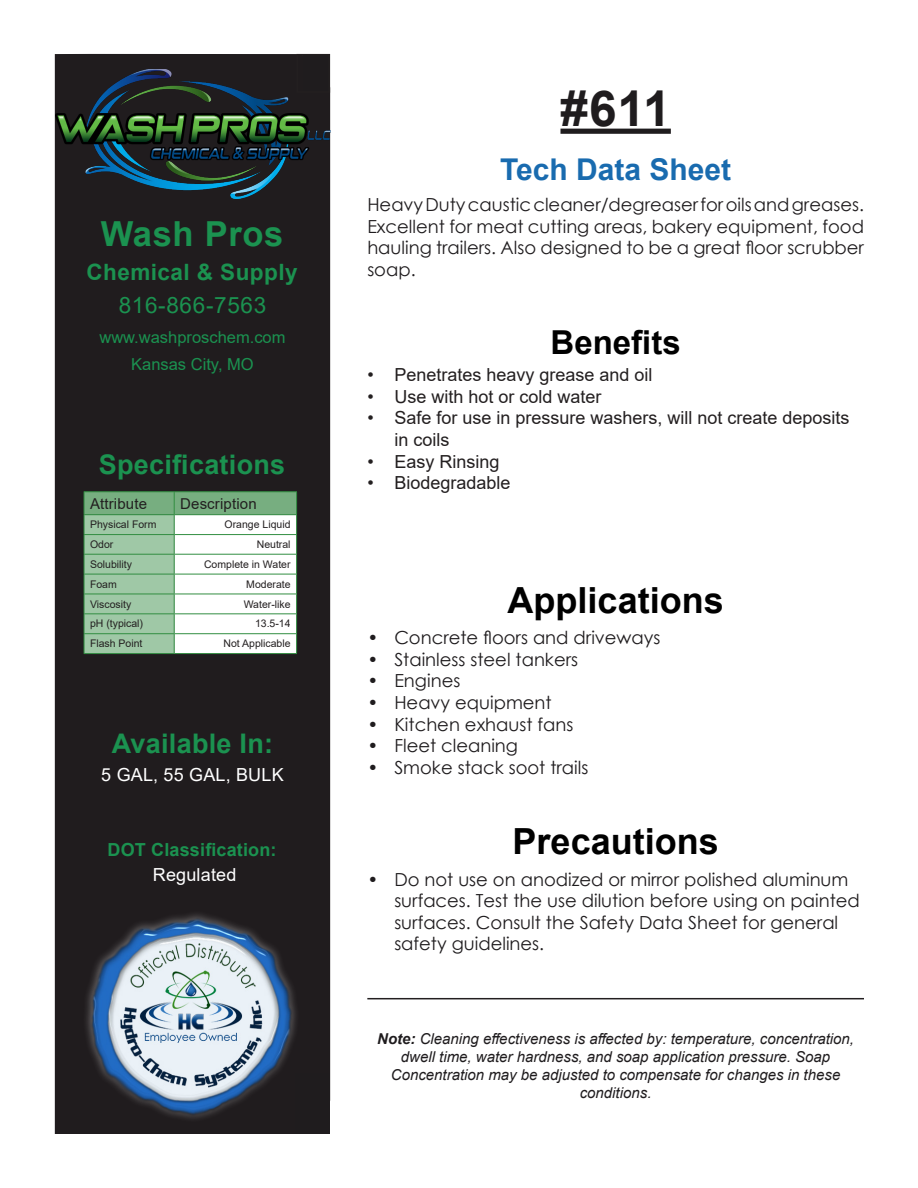
<style>
.page{position:relative;width:918px;height:1188px;background:#fff}
.page>*{position:absolute;margin:0;border:0;box-sizing:border-box;transform-origin:0 0}
.t1{font:700 49.5px "Arial";color:#1f1c1e}
.t2{font:700 36px "Arial";color:#000}
.t3{font:700 34.5px "Arial";letter-spacing:.02em;color:#1b9250}
.t4{font:700 33px "Arial";color:#000}
.t5{font:700 30px "Arial";color:#196baf}
.t6{font:700 27px "Arial";letter-spacing:.01em;color:#1b9250}
.t7{font:700 22.5px "Arial";letter-spacing:.02em;color:#1b9250}
.t8{font:22.5px "Arial";letter-spacing:.03em;color:#1b9250}
.t9{font:18px/21.6px "Century Gothic";color:#1f1c1e;text-align:justify}
.t10{font:18px/21.6px "Arial";color:#231f20}
.t11{font:18px "Arial";letter-spacing:.01em;color:#fff}
.t12{font:700 18px "Arial";letter-spacing:.01em;color:#1b9250}
.t13{font:16.5px/27px "Arial";color:#1b9250;text-align:center}
.t14{font:italic 15px/18px "Arial";color:#1f1c1e;text-align:center}
.t15{font:15px "Arial";letter-spacing:.01em;color:#231f20}
.t16{font:10.5px "Arial";color:#231f20}
.s1{font-weight:700}
</style>
<div class="page">
<hr style="left:367px;top:998px;width:497px;height:1px;background:#231f20">
<div style="left:55px;top:54px;width:275px;height:1080px;background:#201c1e"></div>
<div style="left:296px;top:1074px;width:34px;height:60px;background:#1f1c1e"></div>
<hr style="left:84px;top:491px;width:90px;height:1px;background:#328e42">
<hr style="left:174px;top:491px;width:123px;height:1px;background:#328e42">
<svg style="left:84px;top:492px;width:213px;height:161px"></svg>
<hr style="left:84px;top:653px;width:90px;height:1px;background:#328e42">
<hr style="left:174px;top:653px;width:123px;height:1px;background:#328e42">
<div style="left:303px;top:55px;width:26px;height:37px;background:#1f1c1e"></div>
<div style="left:296px;top:54px;width:34px;height:39px;border:2px solid #231f20"></div>
<img style="left:56px;top:69px;width:274px;height:130px">
<img style="left:82px;top:911px;width:220px;height:212px">
<div style="left:560px;top:129px;width:111px;height:5px;background:#1f1c1e"></div>
<h3 class="t3" style="left:101px;top:209px;width:184px">Wash Pros</h3>
<p class="t7" style="left:87px;top:256px;width:213px">Chemical &amp; Supply</p>
<p class="t8" style="left:119px;top:290px;width:149px">816-866-7563</p>
<p class="t13" style="left:99px;top:323px;width:188px">www.washproschem.com<br>Kansas City, MO</p>
<h3 class="t6" style="left:99px;top:445px;width:188px">Specifications</h3>
<p class="t15" style="left:90px;top:493px;width:59px">Attribute</p>
<p class="t15" style="left:180px;top:493px;width:78px">Description</p>
<p class="t16" style="left:90px;top:517px;width:68px">Physical Form</p>
<p class="t16" style="left:225px;top:517px;width:67px">Orange Liquid</p>
<p class="t16" style="left:90px;top:537px;width:25px">Odor</p>
<p class="t16" style="left:257px;top:537px;width:35px">Neutral</p>
<p class="t16" style="left:90px;top:557px;width:44px">Solubility</p>
<p class="t16" style="left:204px;top:557px;width:88px">Complete in Water</p>
<p class="t16" style="left:90px;top:577px;width:28px">Foam</p>
<p class="t16" style="left:246px;top:577px;width:46px">Moderate</p>
<p class="t16" style="left:90px;top:597px;width:43px">Viscosity</p>
<p class="t16" style="left:244px;top:597px;width:48px">Water-like</p>
<p class="t16" style="left:90px;top:617px;width:55px">pH (typical)</p>
<p class="t16" style="left:255px;top:617px;width:37px">13.5-14</p>
<p class="t16" style="left:90px;top:636px;width:54px">Flash Point</p>
<p class="t16" style="left:223px;top:636px;width:69px">Not Applicable</p>
<h3 class="t6" style="left:112px;top:724px;width:163px">Available In:</h3>
<p class="t11" style="left:101px;top:762px;width:184px">5 GAL, 55 GAL, BULK</p>
<p class="t12" style="left:108px;top:837px;width:171px">DOT Classification:</p>
<p class="t11" style="left:153px;top:862px;width:85px">Regulated</p>
<p class="t1" style="left:560px;top:74px;width:112px">#611</p>
<p class="t5" style="left:500px;top:149px;width:233px">Tech Data Sheet</p>
<p class="t9" style="left:367px;top:194px;width:498px">Heavy Duty caustic cleaner/degreaser for oils and greases.<br>Excellent for meat cutting areas, bakery equipment, food hauling trailers. Also designed to be a great floor scrubber soap.</p>
<p class="t4" style="left:551px;top:319px;width:132px">Benefits</p>
<p class="t10" style="left:367px;top:364px;width:287px">• Penetrates heavy grease and oil</p>
<p class="t10" style="left:367px;top:386px;width:236px">• Use with hot or cold water</p>
<p class="t10" style="left:394px;top:407px;width:457px;text-indent:-27px">• Safe for use in pressure washers, will not create deposits in coils</p>
<p class="t10" style="left:367px;top:450px;width:134px">• Easy Rinsing</p>
<p class="t10" style="left:367px;top:472px;width:145px">• Biodegradable</p>
<p class="t2" style="left:508px;top:575px;width:218px">Applications</p>
<p class="t9" style="left:367px;top:627px;width:295px">• Concrete floors and driveways</p>
<p class="t9" style="left:367px;top:648px;width:212px">• Stainless steel tankers</p>
<p class="t9" style="left:367px;top:670px;width:95px">• Engines</p>
<p class="t9" style="left:367px;top:691px;width:186px">• Heavy equipment</p>
<p class="t9" style="left:367px;top:713px;width:208px">• Kitchen exhaust fans</p>
<p class="t9" style="left:367px;top:735px;width:152px">• Fleet cleaning</p>
<p class="t9" style="left:367px;top:756px;width:223px">• Smoke stack soot trails</p>
<p class="t2" style="left:513px;top:816px;width:208px">Precautions</p>
<p class="t9" style="left:394px;top:868px;width:467px;text-align:left;text-indent:-27px">• Do not use on anodized or mirror polished aluminum surfaces. Test the use dilution before using on painted surfaces. Consult the Safety Data Sheet for general safety guidelines.</p>
<p class="t14" style="left:377px;top:1030px;width:478px"><span class="s1">Note:</span> Cleaning effectiveness is affected by: temperature, concentration, dwell time, water hardness, and soap application pressure. Soap Concentration may be adjusted to compensate for changes in these conditions.</p>
</div>
